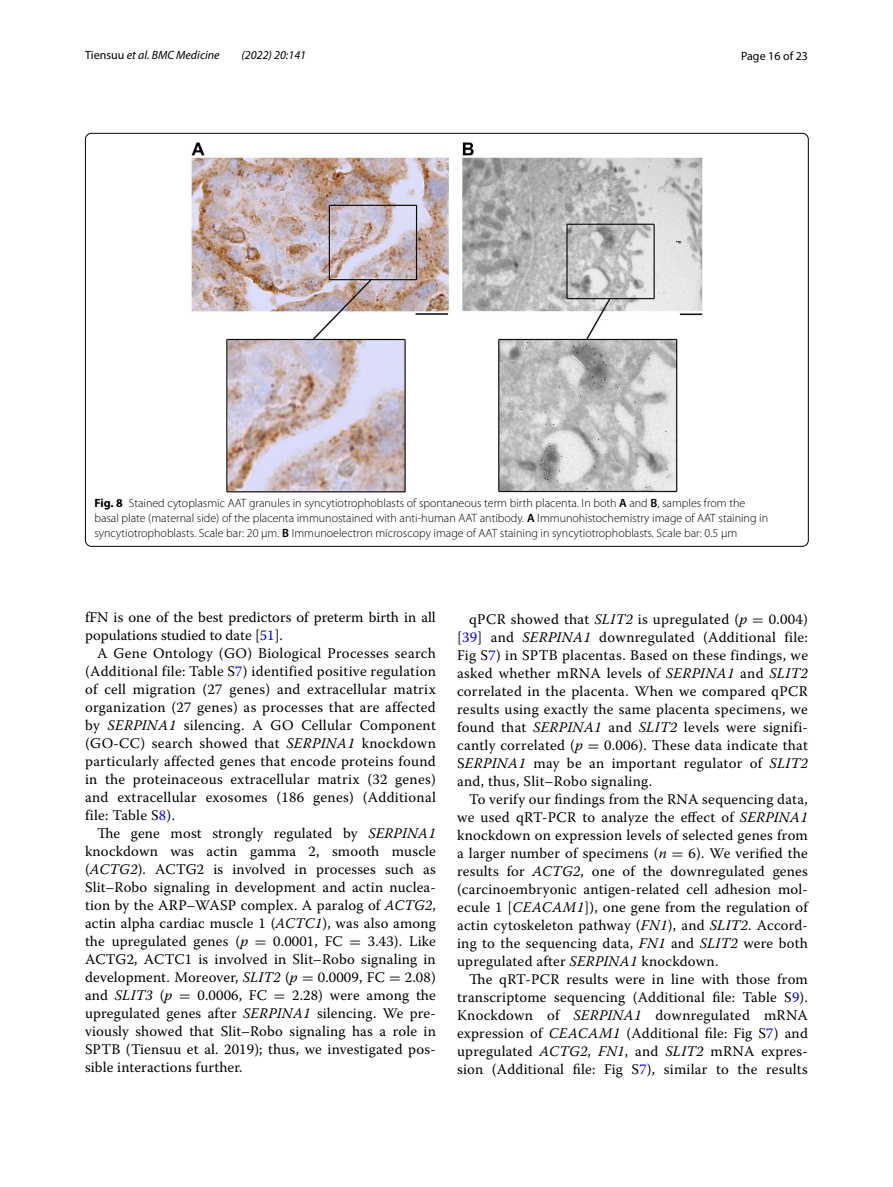
<style>
.page{position:relative;width:893px;height:1187px;background:#fff}
.page>*{position:absolute;margin:0;border:0;box-sizing:border-box;transform-origin:0 0}
.t1{font:14.7px/18px "Warnock Pro";letter-spacing:.015em;color:#000;text-align:justify}
.t2{font:300 12px/15px "Myriad Pro";color:#000}
.t3{font:italic 12px "Myriad Pro";color:#000}
.t4{font:12px "Myriad Pro";color:#000}
.s1{font-style:normal}
.s2{font-weight:700}
.s3{font-weight:600}
.s4{color:#00f}
.s5{font-style:italic}
.s6{font-family:"MTSY"}
</style>
<div class="page">
<img style="left:192px;top:142px;width:510px;height:350px">
<p class="t3" style="left:85px;top:48px;width:136px"><span class="s1">Tiensuu</span> et al. BMC Medicine</p>
<p class="t3" style="left:242px;top:48px;width:66px">(2022) 20:141</p>
<p class="t4" style="left:741px;top:48px;width:68px">Page 16 of 23</p>
<p class="t2" style="left:94px;top:496px;width:675px"><span class="s2">Fig. 8</span> Stained cytoplasmic AAT granules in syncytiotrophoblasts of spontaneous term birth placenta. In both <span class="s3">A</span> and <span class="s3">B</span>, samples from the basal plate (maternal side) of the placenta immunostained with anti-human AAT antibody. <span class="s3">A</span> Immunohistochemistry image of AAT staining in syncytiotrophoblasts. Scale bar: 20 μm. <span class="s3">B</span> Immunoelectron microscopy image of AAT staining in syncytiotrophoblasts. Scale bar: 0.5 μm</p>
<p class="t1" style="left:85px;top:608px;width:352px">fFN is one of the best predictors of preterm birth in all populations studied to date [<span class="s4">51</span>].</p>
<p class="t1" style="left:85px;top:644px;width:352px;text-indent:12px">A Gene Ontology (GO) Biological Processes search (Additional file: Table S<span class="s4">7</span>) identified positive regulation of cell migration (27 genes) and extracellular matrix organization (27 genes) as processes that are affected by <span class="s5">SERPINA1</span> silencing. A GO Cellular Component (GO-CC) search showed that <span class="s5">SERPINA1</span> knockdown particularly affected genes that encode proteins found in the proteinaceous extracellular matrix (32 genes) and extracellular exosomes (186 genes) (Additional file: Table S<span class="s4">8</span>).</p>
<p class="t1" style="left:85px;top:824px;width:352px;text-indent:12px">The gene most strongly regulated by <span class="s5">SERPINA1 </span>knockdown was actin gamma 2, smooth muscle (<span class="s5">ACTG2</span>). ACTG2 is involved in processes such as Slit–Robo signaling in development and actin nuclea&shy;tion by the ARP–WASP complex. A paralog of <span class="s5">ACTG2</span>, actin alpha cardiac muscle 1 (<span class="s5">ACTC1</span>), was also among the upregulated genes (<span class="s5">p</span> <span class="s6">=</span> 0.0001, FC <span class="s6">=</span> 3.43). Like ACTG2, ACTC1 is involved in Slit–Robo signaling in development. Moreover, <span class="s5">SLIT2</span> (<span class="s5">p</span> <span class="s6">=</span> 0.0009, FC <span class="s6">=</span> 2.08) and <span class="s5">SLIT3</span> (<span class="s5">p</span> <span class="s6">=</span> 0.0006, FC <span class="s6">=</span> 2.28) were among the upregulated genes after <span class="s5">SERPINA1</span> silencing. We pre&shy;viously showed that Slit–Robo signaling has a role in SPTB (Tiensuu et al. 2019); thus, we investigated pos&shy;sible interactions further.</p>
<p class="t1" style="left:457px;top:610px;width:352px;text-indent:12px">qPCR showed that <span class="s5">SLIT2</span> is upregulated (<span class="s5">p</span> <span class="s6">=</span> 0.004) [<span class="s4">39</span>] and <span class="s5">SERPINA1</span> downregulated (Additional file:<br>Fig S<span class="s4">7</span>) in SPTB placentas. Based on these findings, we asked whether mRNA levels of <span class="s5">SERPINA1</span> and <span class="s5">SLIT2 </span>correlated in the placenta. When we compared qPCR results using exactly the same placenta specimens, we found that <span class="s5">SERPINA1</span> and <span class="s5">SLIT2</span> levels were signifi&shy;cantly correlated (<span class="s5">p</span> <span class="s6">=</span> 0.006). These data indicate that S<span class="s5">ERPINA1</span> may be an important regulator of <span class="s5">SLIT2 </span>and, thus, Slit–Robo signaling.</p>
<p class="t1" style="left:457px;top:790px;width:352px;text-indent:12px">To verify our findings from the RNA sequencing data, we used qRT-PCR to analyze the effect of <span class="s5">SERPINA1 </span>knockdown on expression levels of selected genes from a larger number of specimens (<span class="s5">n</span> <span class="s6">=</span> 6). We verified the results for <span class="s5">ACTG2</span>, one of the downregulated genes (carcinoembryonic antigen-related cell adhesion mol&shy;ecule 1 [<span class="s5">CEACAM1</span>]), one gene from the regulation of actin cytoskeleton pathway (<span class="s5">FN1</span>), and <span class="s5">SLIT2</span>. Accord&shy;ing to the sequencing data, <span class="s5">FN1</span> and <span class="s5">SLIT2</span> were both upregulated after <span class="s5">SERPINA1</span> knockdown.</p>
<p class="t1" style="left:457px;top:970px;width:352px;text-indent:12px">The qRT-PCR results were in line with those from transcriptome sequencing (Additional file: Table S<span class="s4">9</span>).<br>Knockdown of <span class="s5">SERPINA1</span> downregulated mRNA expression of <span class="s5">CEACAM1</span> (Additional file: Fig S<span class="s4">7</span>) and upregulated <span class="s5">ACTG2</span>, <span class="s5">FN1</span>, and <span class="s5">SLIT2</span> mRNA expres&shy;sion (Additional file: Fig S<span class="s4">7</span>), similar to the results</p>
</div>
